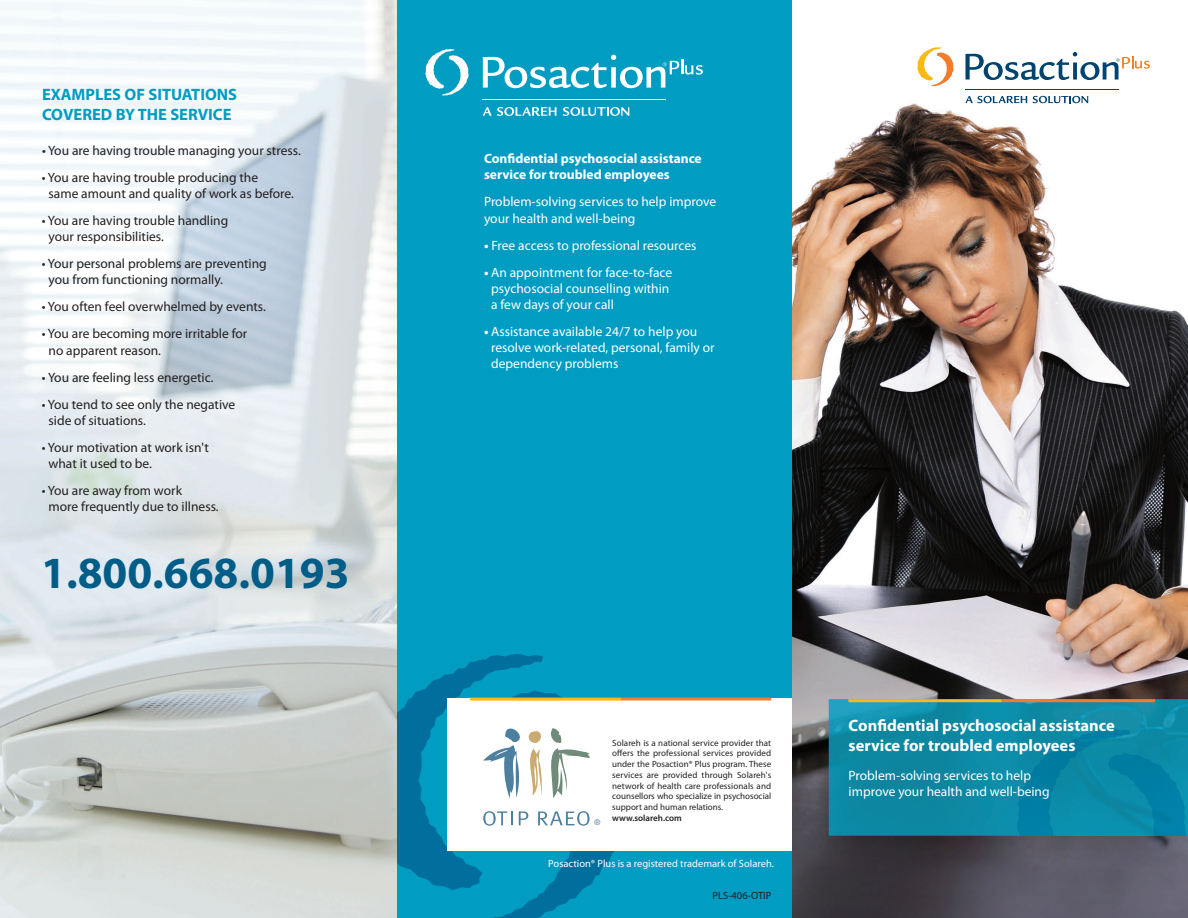
<style>
.page{position:relative;width:1188px;height:918px;background:#fff}
.page>*{position:absolute;margin:0;border:0;box-sizing:border-box;transform-origin:0 0}
.t1{font:700 44.85px "Myriad Pro";color:#005d87}
.t2{font:700 16.5px/19.8px "Myriad Pro";color:#fff}
.t3{font:700 16.5px/19.8px "Myriad Pro";color:#009cc2}
.t4{font:13.5px/16.2px "Myriad Pro";color:#231f20}
.t5{font:13.5px/16.2px "Myriad Pro";color:#fff}
.t6{font:700 13.5px/16.2px "Myriad Pro";color:#fff}
.t7{font:12.75px "Myriad";color:#4d809e}
.t8{font:10.5px "Myriad Pro";color:#fff}
.t9{font:10.5px "Myriad Pro";color:#231f20}
.t10{font:9px/10.8px "Myriad Pro";color:#231f20;text-align:justify}
.t11{font:600 9px "Myriad Pro";color:#231f20}
.s1{font-weight:700}
</style>
<div class="page">
<img style="left:792px;top:86px;width:396px;height:832px">
<img style="left:829px;top:699px;width:359px;height:137px">
<img style="left:1018px;top:730px;width:167px;height:106px">
<hr style="left:848px;top:699px;width:154px;height:3px;background:#fcb814">
<hr style="left:1002px;top:699px;width:153px;height:3px;background:#f47b2a">
<div style="left:397px;top:0;width:395px;height:918px;background:#009cc2"></div>
<img style="left:397px;top:655px;width:230px;height:263px">
<hr style="left:483px;top:99px;width:183px;height:1px;background:#fff">
<svg style="left:483px;top:107px;width:74px;height:9px"></svg>
<svg style="left:563px;top:107px;width:66px;height:9px"></svg>
<svg style="left:425px;top:49px;width:44px;height:47px"></svg>
<svg style="left:483px;top:55px;width:220px;height:33px"></svg>
<div style="left:447px;top:698px;width:344px;height:152px;background:#fff"></div>
<hr style="left:470px;top:698px;width:151px;height:3px;background:#fcb814">
<hr style="left:621px;top:698px;width:150px;height:2px;background:#f47b2a">
<img style="left:0;top:0;width:396px;height:918px">
<hr style="left:965px;top:89px;width:154px;height:1px;background:#004270">
<svg style="left:965px;top:96px;width:62px;height:7px"></svg>
<svg style="left:1033px;top:96px;width:55px;height:7px"></svg>
<svg style="left:917px;top:47px;width:37px;height:39px"></svg>
<svg style="left:965px;top:52px;width:185px;height:28px"></svg>
<svg style="left:483px;top:811px;width:30px;height:15px"></svg>
<svg style="left:519px;top:811px;width:9px;height:14px"></svg>
<svg style="left:538px;top:811px;width:52px;height:15px"></svg>
<svg style="left:528px;top:731px;width:13px;height:12px"></svg>
<svg style="left:530px;top:749px;width:12px;height:47px"></svg>
<svg style="left:483px;top:728px;width:37px;height:71px"></svg>
<svg style="left:551px;top:728px;width:39px;height:70px"></svg>
<p class="t3" style="left:42px;top:86px;width:197px">EXAMPLES OF SITUATIONS<br>COVERED BY THE SERVICE</p>
<p class="t4" style="left:42px;top:143px;width:260px">• You are having trouble managing your stress.</p>
<p class="t4" style="left:49px;top:170px;width:247px;text-indent:-7px">• You are having trouble producing the<br>same amount and quality of work as before.</p>
<p class="t4" style="left:49px;top:214px;width:181px;text-indent:-7px">• You are having trouble handling your responsibilities.</p>
<p class="t4" style="left:49px;top:257px;width:220px;text-indent:-7px">• Your personal problems are preventing you from functioning normally.</p>
<p class="t4" style="left:42px;top:300px;width:225px">• You often feel overwhelmed by events.</p>
<p class="t4" style="left:49px;top:327px;width:200px;text-indent:-7px">• You are becoming more irritable for no apparent reason.</p>
<p class="t4" style="left:42px;top:370px;width:173px">• You are feeling less energetic.</p>
<p class="t4" style="left:49px;top:397px;width:188px;text-indent:-7px">• You tend to see only the negative side of situations.</p>
<p class="t4" style="left:49px;top:440px;width:162px;text-indent:-7px">• Your motivation at work isn't what it used to be.</p>
<p class="t4" style="left:49px;top:484px;width:172px;text-indent:-7px">• You are away from work<br>more frequently due to illness.</p>
<h1 class="t1" style="left:41px;top:556px;width:310px">1.800.668.0193</h1>
<p class="t6" style="left:484px;top:152px;width:219px">Confidential psychosocial assistance service for troubled employees</p>
<p class="t5" style="left:484px;top:195px;width:234px">Problem-solving services to help improve your health and well-being</p>
<p class="t5" style="left:484px;top:238px;width:214px"><span class="s1">•</span> Free access to professional resources</p>
<p class="t5" style="left:491px;top:265px;width:183px;text-indent:-7px"><span class="s1">•</span> An appointment for face-to-face psychosocial counselling within a few days of your call</p>
<p class="t5" style="left:491px;top:324px;width:225px;text-indent:-7px"><span class="s1">•</span> Assistance available 24/7 to help you resolve work-related, personal, family or dependency problems</p>
<p class="t7" style="left:594px;top:819px;width:8px">®</p>
<p class="t10" style="left:612px;top:738px;width:161px">Solareh is a national service provider that offers the professional services provided under the Posaction® Plus program. These services are provided through Solareh's network of health care professionals and counsellors who specialize in psychosocial support and human relations.</p>
<p class="t11" style="left:612px;top:815px;width:71px">www.solareh.com</p>
<p class="t8" style="left:548px;top:859px;width:227px">Posaction® Plus is a registered trademark of Solareh.</p>
<p class="t9" style="left:713px;top:892px;width:60px">PLS-406-OTIP</p>
<p class="t2" style="left:849px;top:717px;width:268px">Confidential psychosocial assistance service for troubled employees</p>
<p class="t5" style="left:849px;top:768px;width:203px">Problem-solving services to help improve your health and well-being</p>
</div>
